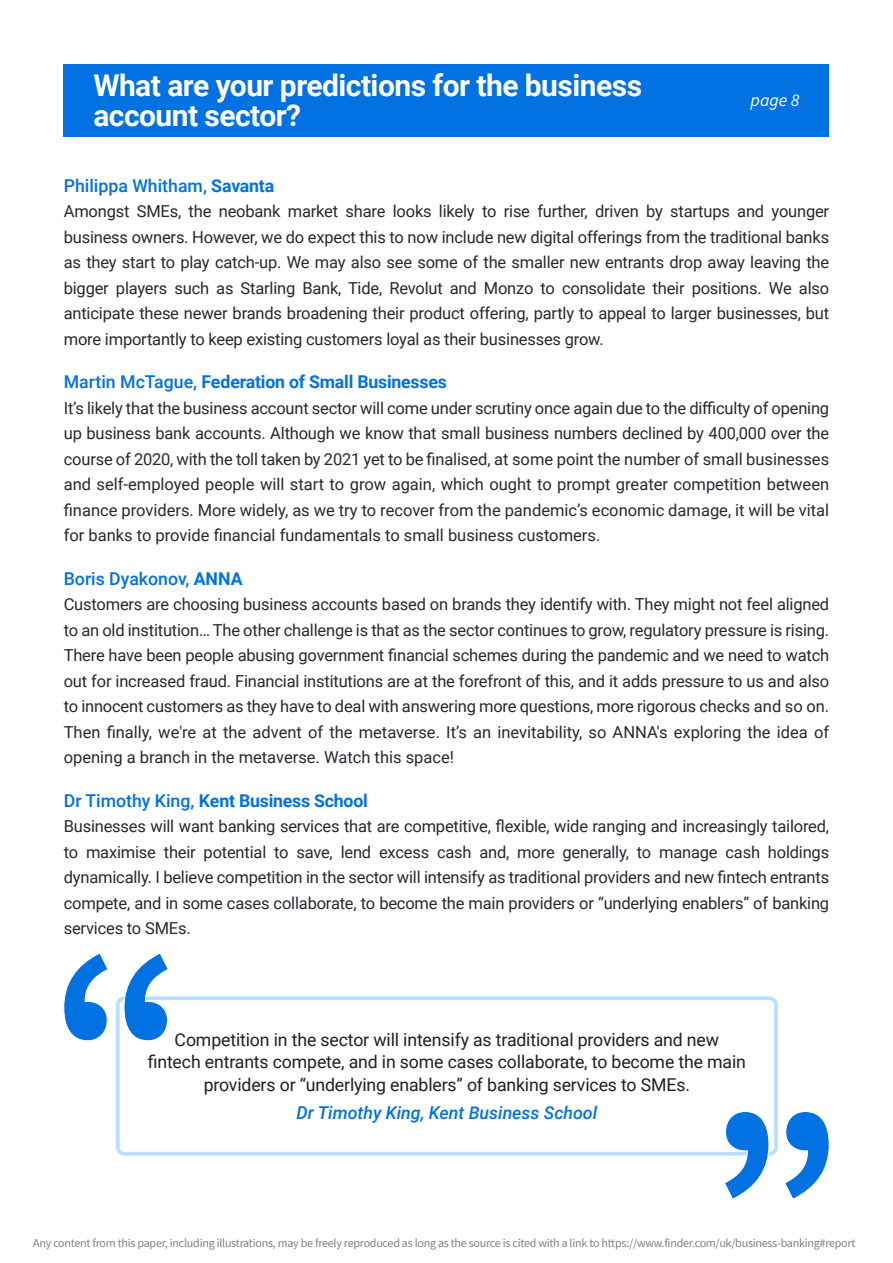
<style>
.page{position:relative;width:893px;height:1263px;background:#fff}
.page>*{position:absolute;margin:0;border:0;box-sizing:border-box;transform-origin:0 0}
.t1{font:700 30px "Roboto";letter-spacing:-.02em;color:#fff}
.t2{font:17.7px/22.5px "Roboto";letter-spacing:-.01em;color:#231f20;text-align:center}
.t3{font:700 17.7px "Roboto";letter-spacing:-.01em;color:#0271e1}
.t4{font:500 17.7px "Roboto";color:#0271e1}
.t5{font:italic 500 17.7px "Roboto";color:#0271e1}
.t6{font:italic 17.7px "Source Sans Pro";color:#fff}
.t7{font:16.5px/25.5px "Roboto";letter-spacing:-.01em;color:#242a2f;text-align:justify}
.t8{font:12px "Source Sans Pro";letter-spacing:-.02em;color:#808080}
.s1{font-weight:700}
.s2{font-weight:500}
</style>
<div class="page">
<div style="left:64px;top:64px;width:765px;height:72px;background:#0271e1"></div>
<div style="left:116px;top:996px;width:662px;height:160px;border:4px solid #b9defe;border-radius:7px"></div>
<svg style="left:63px;top:953px;width:106px;height:88px"></svg>
<svg style="left:723px;top:1111px;width:107px;height:88px"></svg>
<h1 class="t1" style="left:93px;top:74px;width:550px">What are your predictions for the business</h1>
<h1 class="t1" style="left:93px;top:104px;width:209px">account sector?</h1>
<p class="t6" style="left:750px;top:88px;width:50px">page 8</p>
<p class="t4" style="left:64px;top:179px;width:212px">Philippa Whitham, <span class="s1">Savanta</span></p>
<p class="t7" style="left:64px;top:200px;width:767px">Amongst SMEs, the neobank market share looks likely to rise further, driven by startups and younger business owners. However, we do expect this to now include new digital offerings from the traditional banks as they start to play catch-up. We may also see some of the smaller new entrants drop away leaving the bigger players such as Starling Bank, Tide, Revolut and Monzo to consolidate their positions. We also anticipate these newer brands broadening their product offering, partly to appeal to larger businesses, but more importantly to keep existing customers loyal as their businesses grow.</p>
<p class="t3" style="left:64px;top:375px;width:385px"><span class="s2">Martin McTague,</span> Federation of Small Businesses</p>
<p class="t7" style="left:64px;top:397px;width:767px">It’s likely that the business account sector will come under scrutiny once again due to the difficulty of opening up business bank accounts. Although we know that small business numbers declined by 400,000 over the course of 2020, with the toll taken by 2021 yet to be finalised, at some point the number of small businesses and self-employed people will start to grow again, which ought to prompt greater competition between finance providers. More widely, as we try to recover from the pandemic’s economic damage, it will be vital for banks to provide financial fundamentals to small business customers.</p>
<p class="t4" style="left:64px;top:572px;width:180px">Boris Dyakonov, <span class="s1">ANNA</span></p>
<p class="t7" style="left:64px;top:593px;width:767px">Customers are choosing business accounts based on brands they identify with. They might not feel aligned to an old institution… The other challenge is that as the sector continues to grow, regulatory pressure is rising.<br>There have been people abusing government financial schemes during the pandemic and we need to watch out for increased fraud. Financial institutions are at the forefront of this, and it adds pressure to us and also to innocent customers as they have to deal with answering more questions, more rigorous checks and so on.<br>Then finally, we're at the advent of the metaverse. It’s an inevitability, so ANNA's exploring the idea of opening a branch in the metaverse. Watch this space!</p>
<p class="t3" style="left:64px;top:794px;width:306px"><span class="s2">Dr Timothy King,</span> Kent Business School</p>
<p class="t7" style="left:64px;top:815px;width:767px">Businesses will want banking services that are competitive, flexible, wide ranging and increasingly tailored, to maximise their potential to save, lend excess cash and, more generally, to manage cash holdings dynamically. I believe competition in the sector will intensify as traditional providers and new fintech entrants compete, and in some cases collaborate, to become the main providers or “underlying enablers” of banking services to SMEs.</p>
<p class="t2" style="left:148px;top:1030px;width:600px">Competition in the sector will intensify as traditional providers and new fintech entrants compete, and in some cases collaborate, to become the main providers or “underlying enablers” of banking services to SMEs.</p>
<p class="t5" style="left:296px;top:1106px;width:302px">Dr Timothy King, Kent Business School</p>
<p class="t8" style="left:33px;top:1238px;width:824px">Any content from this paper, including illustrations, may be freely reproduced as long as the source is cited with a link to https://www.finder.com/uk/business-banking#report</p>
</div>
